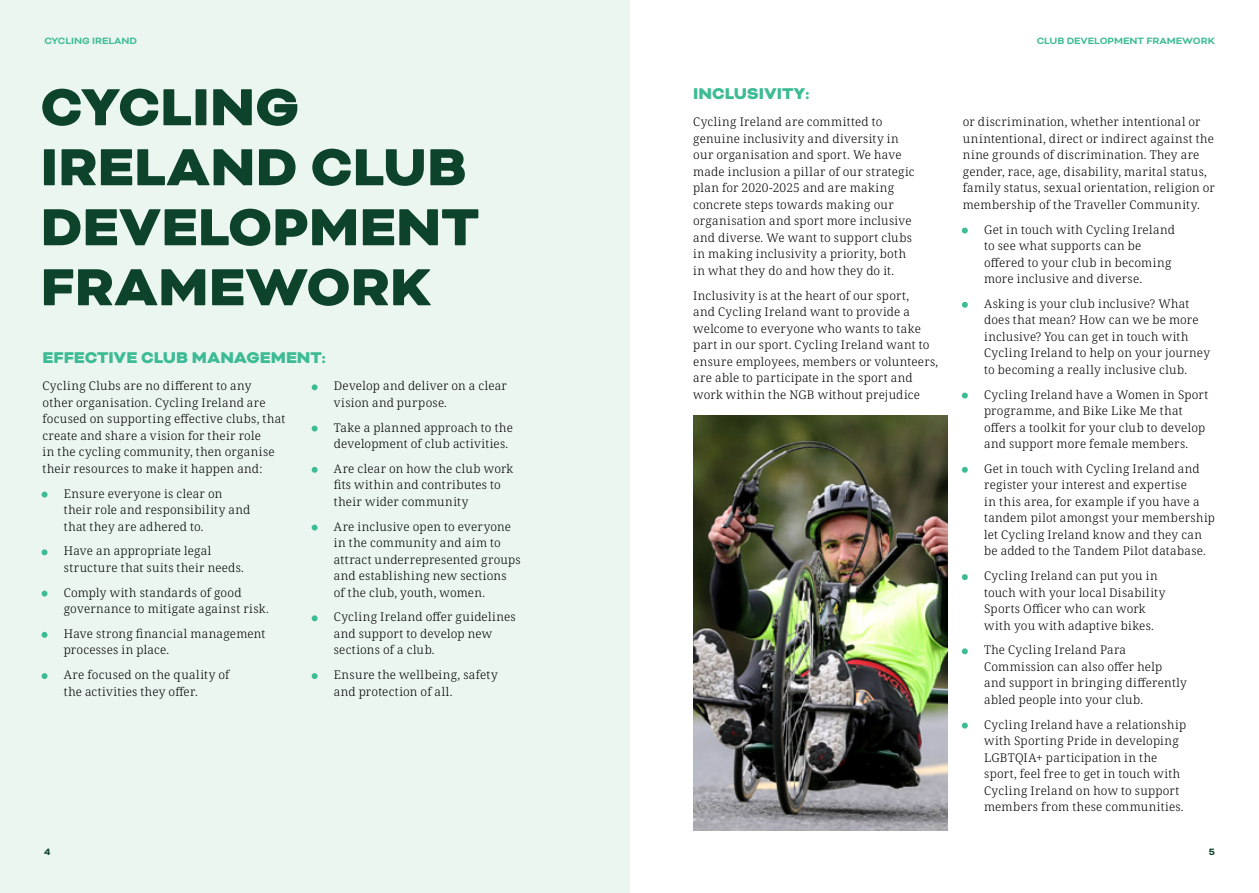
<style>
.page{position:relative;width:1259px;height:893px;background:#fff}
.page>*{position:absolute;margin:0;border:0;box-sizing:border-box;transform-origin:0 0}
.t1{font:900 60px/60px "Bicyclette";color:#0d422b}
.t2{font:900 18px "Bicyclette";color:#3dbb95}
.t3{font:300 12px/16.5px "Noto Serif";letter-spacing:.025em;color:#000}
.t4{font:700 10.65px "Bicyclette";color:#3dbb95}
.t5{font:700 10.65px "Bicyclette";color:#0d422b}
.s1{font-family:"Bicyclette";font-weight:900;color:#3dbb95}
</style>
<div class="page">
<div style="left:0;top:0;width:630px;height:893px;background:#ebf6f0"></div>
<img style="left:693px;top:415px;width:255px;height:415px">
<p class="t4" style="left:44px;top:34px;width:94px">CYCLING IRELAND</p>
<p class="t4" style="left:1036px;top:34px;width:180px">CLUB DEVELOPMENT FRAMEWORK</p>
<h1 class="t1" style="left:40px;top:78px;width:440px">CYCLING<br>IRELAND CLUB<br>DEVELOPMENT<br>FRAMEWORK</h1>
<h2 class="t2" style="left:43px;top:347px;width:285px">EFFECTIVE CLUB MANAGEMENT:</h2>
<p class="t3" style="left:43px;top:378px;width:244px">Cycling Clubs are no different to any<br>other organisation. Cycling Ireland are focused on supporting effective clubs, that create and share a vision for their role<br>in the cycling community, then organise their resources to make it happen and:</p>
<p class="t3" style="left:64px;top:485px;width:188px;text-indent:-21px"><span class="s1">•</span> Ensure everyone is clear on their role and responsibility and that they are adhered to.</p>
<p class="t3" style="left:64px;top:543px;width:182px;text-indent:-21px"><span class="s1">•</span> Have an appropriate legal structure that suits their needs.</p>
<p class="t3" style="left:64px;top:584px;width:206px;text-indent:-21px"><span class="s1">•</span> Comply with standards of good governance to mitigate against risk.</p>
<p class="t3" style="left:64px;top:626px;width:203px;text-indent:-21px"><span class="s1">•</span> Have strong financial management processes in place.</p>
<p class="t3" style="left:64px;top:667px;width:167px;text-indent:-21px"><span class="s1">•</span> Are focused on the quality of the activities they offer.</p>
<p class="t3" style="left:334px;top:378px;width:175px;text-indent:-21px"><span class="s1">•</span> Develop and deliver on a clear vision and purpose.</p>
<p class="t3" style="left:334px;top:419px;width:180px;text-indent:-21px"><span class="s1">•</span> Take a planned approach to the development of club activities.</p>
<p class="t3" style="left:334px;top:461px;width:181px;text-indent:-21px"><span class="s1">•</span> Are clear on how the club work fits within and contributes to their wider community</p>
<p class="t3" style="left:334px;top:518px;width:188px;text-indent:-21px"><span class="s1">•</span> Are inclusive open to everyone in the community and aim to attract underrepresented groups and establishing new sections<br>of the club, youth, women.</p>
<p class="t3" style="left:334px;top:609px;width:183px;text-indent:-21px"><span class="s1">•</span> Cycling Ireland offer guidelines and support to develop new sections of a club.</p>
<p class="t3" style="left:334px;top:667px;width:165px;text-indent:-21px"><span class="s1">•</span> Ensure the wellbeing, safety and protection of all.</p>
<p class="t5" style="left:44px;top:845px;width:8px">4</p>
<h2 class="t2" style="left:693px;top:83px;width:118px">INCLUSIVITY:</h2>
<p class="t3" style="left:693px;top:114px;width:223px">Cycling Ireland are committed to genuine inclusivity and diversity in our organisation and sport. We have made inclusion a pillar of our strategic plan for 2020-2025 and are making concrete steps towards making our organisation and sport more inclusive and diverse. We want to support clubs in making inclusivity a priority, both in what they do and how they do it.</p>
<p class="t3" style="left:693px;top:287px;width:246px">Inclusivity is at the heart of our sport,<br>and Cycling Ireland want to provide a welcome to everyone who wants to take part in our sport. Cycling Ireland want to ensure employees, members or volunteers, are able to participate in the sport and work within the NGB without prejudice</p>
<p class="t3" style="left:963px;top:114px;width:253px">or discrimination, whether intentional or unintentional, direct or indirect against the nine grounds of discrimination. They are gender, race, age, disability, marital status, family status, sexual orientation, religion or membership of the Traveller Community.</p>
<p class="t3" style="left:984px;top:221px;width:192px;text-indent:-21px"><span class="s1">•</span> Get in touch with Cycling Ireland to see what supports can be offered to your club in becoming more inclusive and diverse.</p>
<p class="t3" style="left:984px;top:296px;width:227px;text-indent:-21px"><span class="s1">•</span> Asking is your club inclusive? What does that mean? How can we be more inclusive? You can get in touch with Cycling Ireland to help on your journey to becoming a really inclusive club.</p>
<p class="t3" style="left:984px;top:386px;width:226px;text-indent:-21px"><span class="s1">•</span> Cycling Ireland have a Women in Sport programme, and Bike Like Me that offers a toolkit for your club to develop and support more female members.</p>
<p class="t3" style="left:984px;top:461px;width:232px;text-indent:-21px"><span class="s1">•</span> Get in touch with Cycling Ireland and register your interest and expertise<br>in this area, for example if you have a tandem pilot amongst your membership let Cycling Ireland know and they can be added to the Tandem Pilot database.</p>
<p class="t3" style="left:984px;top:568px;width:183px;text-indent:-21px"><span class="s1">•</span> Cycling Ireland can put you in touch with your local Disability<br>Sports Officer who can work with you with adaptive bikes.</p>
<p class="t3" style="left:984px;top:642px;width:204px;text-indent:-21px"><span class="s1">•</span> The Cycling Ireland Para<br>Commission can also offer help<br>and support in bringing differently abled people into your club.</p>
<p class="t3" style="left:984px;top:716px;width:204px;text-indent:-21px"><span class="s1">•</span> Cycling Ireland have a relationship with Sporting Pride in developing LGBTQIA+ participation in the sport, feel free to get in touch with Cycling Ireland on how to support members from these communities.</p>
<p class="t5" style="left:1208px;top:845px;width:8px">5</p>
</div>
